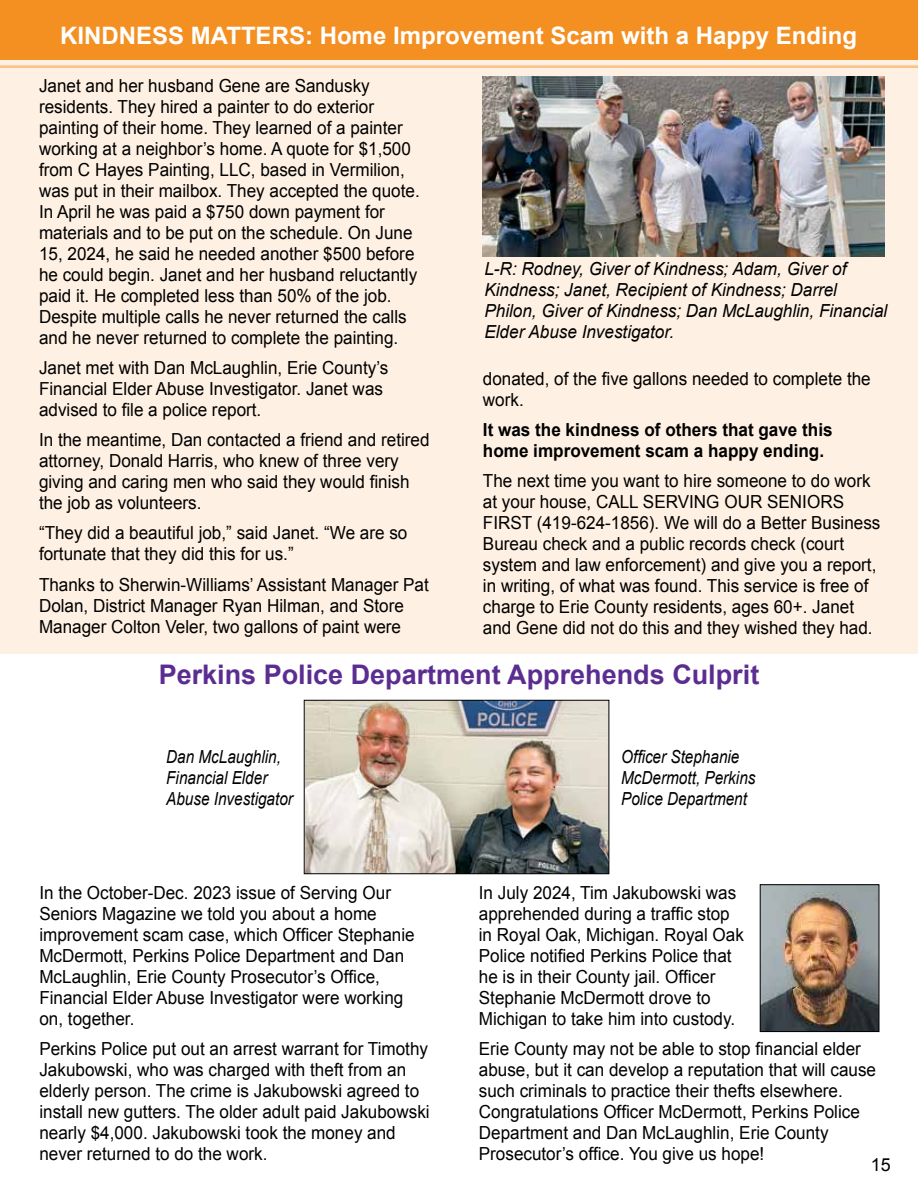
<style>
.page{position:relative;width:918px;height:1188px;background:#fff}
.page>*{position:absolute;margin:0;border:0;box-sizing:border-box;transform-origin:0 0}
.t1{font:700 27px "Arial";color:#5c2d91}
.t2{font:700 24px "Arial";color:#fff}
.t3{font:18px/21px "Arial";color:#000;scale:.95 1}
.t4{font:italic 18px/21px "Arial";color:#000;scale:.95 1}
.t5{font:italic 18px/21px "Arial";color:#000;scale:.85 1}
.t6{font:700 18px/21px "Arial";color:#000;scale:.95 1}
.t7{font:18px "Arial";color:#000}
</style>
<div class="page">
<div style="left:0;top:14px;width:918px;height:640px;background:#fef0e2"></div>
<div style="left:0;top:0;width:918px;height:59px;background:#f49022"></div>
<hr style="left:0;top:65px;width:918px;height:3px;background:#f49022">
<img style="left:482px;top:76px;width:402px;height:180px">
<img style="left:762px;top:886px;width:115px;height:144px">
<div style="left:760px;top:884px;width:119px;height:148px;border:1px solid #000"></div>
<img style="left:306px;top:702px;width:301px;height:170px">
<div style="left:304px;top:700px;width:305px;height:174px;border:1px solid #000"></div>
<h2 class="t2" style="left:60px;top:20px;width:799px">KINDNESS MATTERS: Home Improvement Scam with a Happy Ending</h2>
<p class="t3" style="left:39px;top:76px;width:402px">Janet and her husband Gene are Sandusky residents. They hired a painter to do exterior painting of their home. They learned of a painter working at a neighbor’s home. A quote for $1,500 from C Hayes Painting, LLC, based in Vermilion, was put in their mailbox. They accepted the quote.<br>In April he was paid a $750 down payment for materials and to be put on the schedule. On June 15, 2024, he said he needed another $500 before he could begin. Janet and her husband reluctantly paid it. He completed less than 50% of the job.<br>Despite multiple calls he never returned the calls and he never returned to complete the painting.</p>
<p class="t3" style="left:39px;top:358px;width:369px">Janet met with Dan McLaughlin, Erie County’s<br>Financial Elder Abuse Investigator. Janet was advised to file a police report.</p>
<p class="t3" style="left:39px;top:430px;width:413px">In the meantime, Dan contacted a friend and retired attorney, Donald Harris, who knew of three very giving and caring men who said they would finish the job as volunteers.</p>
<p class="t3" style="left:39px;top:523px;width:389px">“They did a beautiful job,” said Janet. “We are so fortunate that they did this for us.”</p>
<p class="t3" style="left:39px;top:574px;width:412px">Thanks to Sherwin-Williams’ Assistant Manager Pat<br>Dolan, District Manager Ryan Hilman, and Store<br>Manager Colton Veler, two gallons of paint were</p>
<p class="t4" style="left:484px;top:259px;width:426px">L-R: Rodney, Giver of Kindness; Adam, Giver of Kindness; Janet, Recipient of Kindness; Darrel Philon, Giver of Kindness; Dan McLaughlin, Financial Elder Abuse Investigator.</p>
<p class="t3" style="left:483px;top:369px;width:410px">donated, of the five gallons needed to complete the work.</p>
<p class="t6" style="left:483px;top:420px;width:370px">It was the kindness of others that gave this home improvement scam a happy ending.</p>
<p class="t3" style="left:483px;top:471px;width:420px">The next time you want to hire someone to do work at your house, CALL SERVING OUR SENIORS FIRST (419-624-1856). We will do a Better Business Bureau check and a public records check (court system and law enforcement) and give you a report, in writing, of what was found. This service is free of charge to Erie County residents, ages 60+. Janet and Gene did not do this and they wished they had.</p>
<h1 class="t1" style="left:159px;top:657px;width:602px">Perkins Police Department Apprehends Culprit</h1>
<p class="t5" style="left:166px;top:747px;width:151px">Dan McLaughlin,<br>Financial Elder<br>Abuse Investigator</p>
<p class="t5" style="left:621px;top:747px;width:160px">Officer Stephanie<br>McDermott, Perkins<br>Police Department</p>
<p class="t3" style="left:39px;top:883px;width:397px">In the October-Dec. 2023 issue of Serving Our Seniors Magazine we told you about a home improvement scam case, which Officer Stephanie McDermott, Perkins Police Department and Dan McLaughlin, Erie County Prosecutor’s Office, Financial Elder Abuse Investigator were working on, together.</p>
<p class="t3" style="left:39px;top:1039px;width:412px">Perkins Police put out an arrest warrant for Timothy Jakubowski, who was charged with theft from an elderly person. The crime is Jakubowski agreed to install new gutters. The older adult paid Jakubowski nearly $4,000. Jakubowski took the money and never returned to do the work.</p>
<p class="t3" style="left:479px;top:883px;width:281px">In July 2024, Tim Jakubowski was apprehended during a traffic stop in Royal Oak, Michigan. Royal Oak Police notified Perkins Police that he is in their County jail. Officer Stephanie McDermott drove to Michigan to take him into custody.</p>
<p class="t3" style="left:479px;top:1039px;width:420px">Erie County may not be able to stop financial elder abuse, but it can develop a reputation that will cause such criminals to practice their thefts elsewhere.<br>Congratulations Officer McDermott, Perkins Police Department and Dan McLaughlin, Erie County Prosecutor’s office. You give us hope!</p>
<p class="t7" style="left:871px;top:1153px;width:22px">15</p>
</div>
